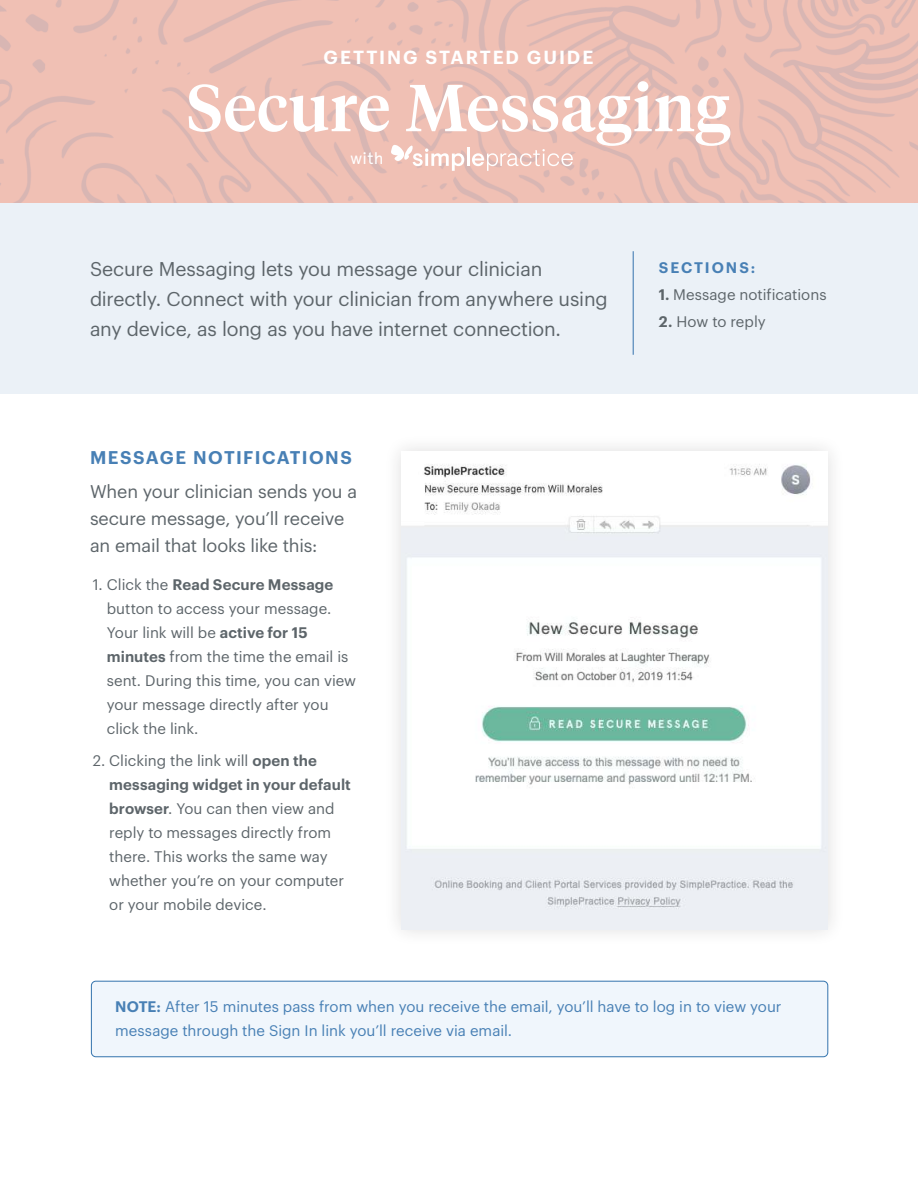
<style>
.page{position:relative;width:918px;height:1188px;background:#fff}
.page>*{position:absolute;margin:0;border:0;box-sizing:border-box;transform-origin:0 0}
.t1{font:500 66px "Tiempos Headline";letter-spacing:.015em;color:#fff}
.t2{font:19.5px/30px "Graphik";letter-spacing:-.01em;color:#5d656a}
.t3{font:600 18.6px "Graphik";letter-spacing:.1em;color:#fff}
.t4{font:18px/27px "Graphik";letter-spacing:-.01em;color:#5d656a}
.t5{font:600 18px "Graphik";letter-spacing:.08em;color:#4880b5}
.t6{font:16.65px "Apercu";color:#fff}
.t7{font:15px/24px "Graphik";color:#5d656a}
.t8{font:15px/24px "Graphik";color:#4880b5}
.t9{font:600 15px "Graphik";letter-spacing:.13em;color:#4880b5}
.s1{font-weight:600}
</style>
<div class="page">
<div style="left:91px;top:981px;width:737px;height:76px;background:#f0f6fc;border-radius:5px"></div>
<div style="left:91px;top:981px;width:737px;height:76px;border:1px solid #3373ad;border-radius:5px"></div>
<svg style="left:0;top:0;width:918px;height:203px;background:#ebbeb3"></svg>
<div style="left:0;top:203px;width:918px;height:191px;background:#ebf1f7"></div>
<hr style="left:633px;top:251px;width:1px;height:104px;background:#3472ad">
<div style="left:384px;top:434px;width:462px;height:513px;background:#fbfbfb"></div>
<img style="left:402px;top:465px;width:426px;height:465px">
<hr style="left:467px;top:148px;width:3px;height:18px;background:#fff">
<svg style="left:390px;top:143px;width:74px;height:28px"></svg>
<svg style="left:472px;top:149px;width:101px;height:22px;background:#efcbc2"></svg>
<p class="t3" style="left:324px;top:49px;width:271px">GETTING STARTED GUIDE</p>
<h1 class="t1" style="left:187px;top:80px;width:545px">Secure Messaging</h1>
<p class="t6" style="left:350px;top:149px;width:35px">with</p>
<h2 class="t2" style="left:90px;top:256px;width:519px">Secure Messaging lets you message your clinician directly. Connect with your clinician from anywhere using any device, as long as you have internet connection.</h2>
<p class="t5" style="left:90px;top:450px;width:263px">MESSAGE NOTIFICATIONS</p>
<p class="t4" style="left:90px;top:480px;width:269px">When your clinician sends you a secure message, you’ll receive an email that looks like this:</p>
<p class="t7" style="left:107px;top:574px;width:251px;text-indent:-14px">1. Click the <span class="s1">Read Secure Message </span>button to access your message.<br>Your link will be <span class="s1">active for 15 minutes</span> from the time the email is sent. During this time, you can view your message directly after you click the link.</p>
<p class="t7" style="left:109px;top:749px;width:243px;text-indent:-17px">2. Clicking the link will <span class="s1">open the messaging widget in your default browser</span>. You can then view and reply to messages directly from there. This works the same way whether you’re on your computer or your mobile device.</p>
<p class="t9" style="left:659px;top:262px;width:98px">SECTIONS:</p>
<p class="t7" style="left:659px;top:284px;width:169px"><span class="s1">1.</span> Message notifications</p>
<p class="t7" style="left:659px;top:311px;width:108px"><span class="s1">2.</span> How to reply</p>
<p class="t8" style="left:115px;top:996px;width:668px"><span class="s1">NOTE:</span> After 15 minutes pass from when you receive the email, you’ll have to log in to view your message through the Sign In link you’ll receive via email.</p>
</div>
